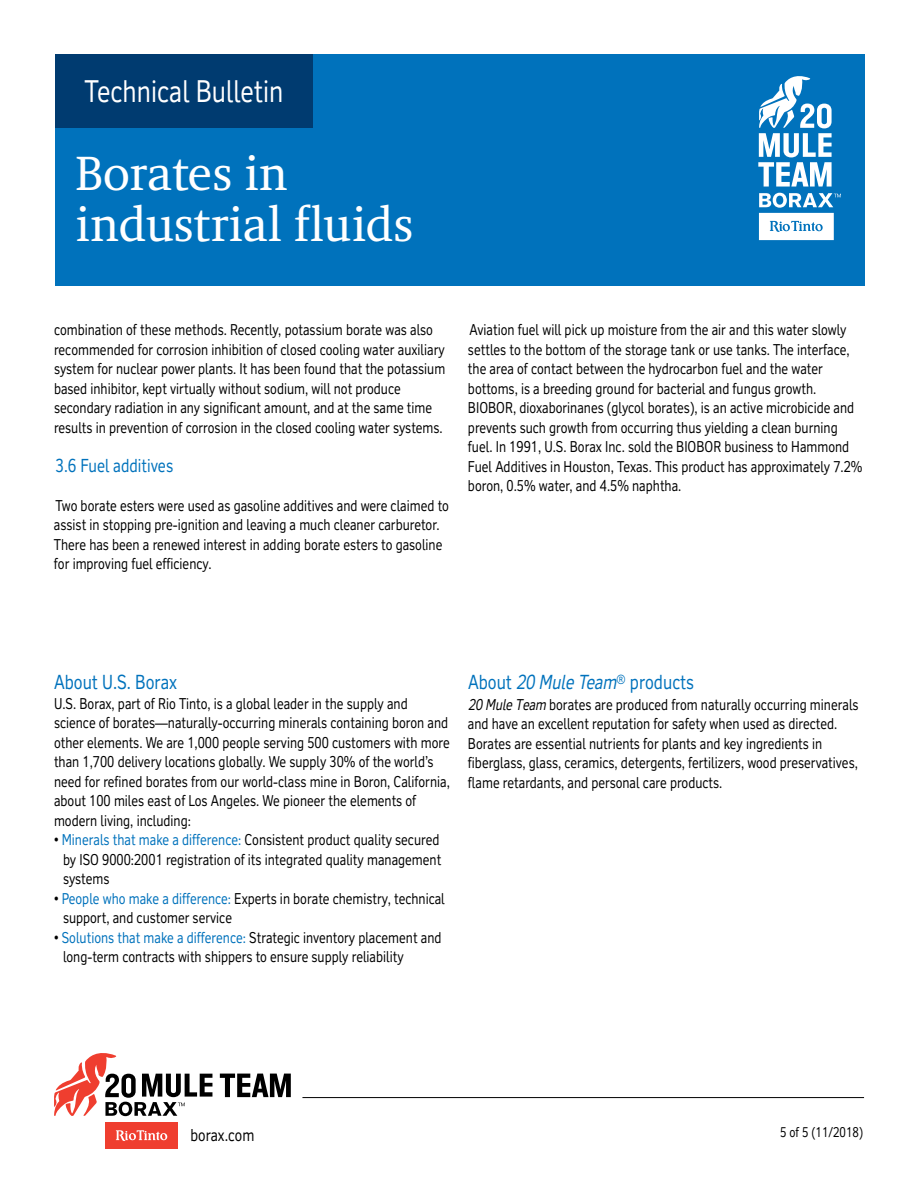
<style>
.page{position:relative;width:918px;height:1188px;background:#fff}
.page>*{position:absolute;margin:0;border:0;box-sizing:border-box;transform-origin:0 0}
.t1{font:49.5px/51px "RT Albanese";color:#fff}
.t2{font:30px "RT Vickerman";color:#fff;scale:.85 1}
.t3{font:19.5px "RT Vickerman";color:#0072bc;scale:.85 1}
.t4{font:18px "RT Vickerman";color:#0072bc;scale:.85 1}
.t5{font:16.5px "RT Vickerman";color:#000;scale:.85 1}
.t6{font:15px/19.5px "RT Vickerman";color:#000;scale:.85 1}
.t7{font:13.5px "RT Vickerman";color:#000;scale:.85 1}
.s1{color:#0072bc}
.s2{font-style:italic}
</style>
<div class="page">
<div style="left:55px;top:54px;width:810px;height:231px;background:#0072bc"></div>
<svg style="left:758px;top:76px;width:74px;height:111px"></svg>
<svg style="left:759px;top:193px;width:82px;height:47px"></svg>
<div style="left:55px;top:54px;width:257px;height:73px;background:#003b70"></div>
<svg style="left:220px;top:1074px;width:71px;height:23px"></svg>
<svg style="left:54px;top:1053px;width:158px;height:63px"></svg>
<div style="left:105px;top:1123px;width:73px;height:26px;background:#ef3e2f"></div>
<svg style="left:116px;top:1130px;width:51px;height:11px"></svg>
<hr style="left:302px;top:1097px;width:562px;height:1px;background:#000">
<h2 class="t2" style="left:84px;top:73px;width:236px">Technical Bulletin</h2>
<h1 class="t1" style="left:76px;top:147px;width:339px">Borates in industrial fluids</h1>
<p class="t6" style="left:54px;top:320px;width:462px">combination of these methods. Recently, potassium borate was also recommended for corrosion inhibition of closed cooling water auxiliary system for nuclear power plants. It has been found that the potassium based inhibitor, kept virtually without sodium, will not produce secondary radiation in any significant amount, and at the same time results in prevention of corrosion in the closed cooling water systems.</p>
<p class="t4" style="left:56px;top:454px;width:140px">3.6 Fuel additives</p>
<p class="t6" style="left:54px;top:495px;width:466px">Two borate esters were used as gasoline additives and were claimed to assist in stopping pre-ignition and leaving a much cleaner carburetor.<br>There has been a renewed interest in adding borate esters to gasoline for improving fuel efficiency.</p>
<p class="t6" style="left:468px;top:320px;width:466px">Aviation fuel will pick up moisture from the air and this water slowly settles to the bottom of the storage tank or use tanks. The interface, the area of contact between the hydrocarbon fuel and the water bottoms, is a breeding ground for bacterial and fungus growth.<br>BIOBOR, dioxaborinanes (glycol borates), is an active microbicide and prevents such growth from occurring thus yielding a clean burning fuel. In 1991, U.S. Borax Inc. sold the BIOBOR business to Hammond Fuel Additives in Houston, Texas. This product has approximately 7.2% boron, 0.5% water, and 4.5% naphtha.</p>
<h3 class="t3" style="left:54px;top:670px;width:146px">About U.S. Borax</h3>
<p class="t6" style="left:54px;top:693px;width:467px">U.S. Borax, part of Rio Tinto, is a global leader in the supply and science of borates—naturally-occurring minerals containing boron and other elements. We are 1,000 people serving 500 customers with more than 1,700 delivery locations globally. We supply 30% of the world’s need for refined borates from our world-class mine in Boron, California, about 100 miles east of Los Angeles. We pioneer the elements of modern living, including:</p>
<p class="t6" style="left:63px;top:830px;width:447px;text-indent:-9px">• <span class="s1">Minerals that make a difference:</span> Consistent product quality secured by ISO 9000:2001 registration of its integrated quality management systems</p>
<p class="t6" style="left:63px;top:888px;width:451px;text-indent:-9px">• <span class="s1">People who make a difference:</span> Experts in borate chemistry, technical support, and customer service</p>
<p class="t6" style="left:63px;top:927px;width:447px;text-indent:-9px">• <span class="s1">Solutions that make a difference:</span> Strategic inventory placement and long-term contracts with shippers to ensure supply reliability</p>
<h3 class="t3" style="left:468px;top:670px;width:268px">About <span class="s2">20 Mule Team</span><sup>®</sup> products</h3>
<p class="t6" style="left:468px;top:695px;width:461px"><span class="s2">20 Mule Team</span> borates are produced from naturally occurring minerals and have an excellent reputation for safety when used as directed.<br>Borates are essential nutrients for plants and key ingredients in fiberglass, glass, ceramics, detergents, fertilizers, wood preservatives, flame retardants, and personal care products.</p>
<p class="t5" style="left:191px;top:1125px;width:77px">borax.com</p>
<p class="t7" style="left:780px;top:1124px;width:99px">5 of 5 (11/2018)</p>
</div>
